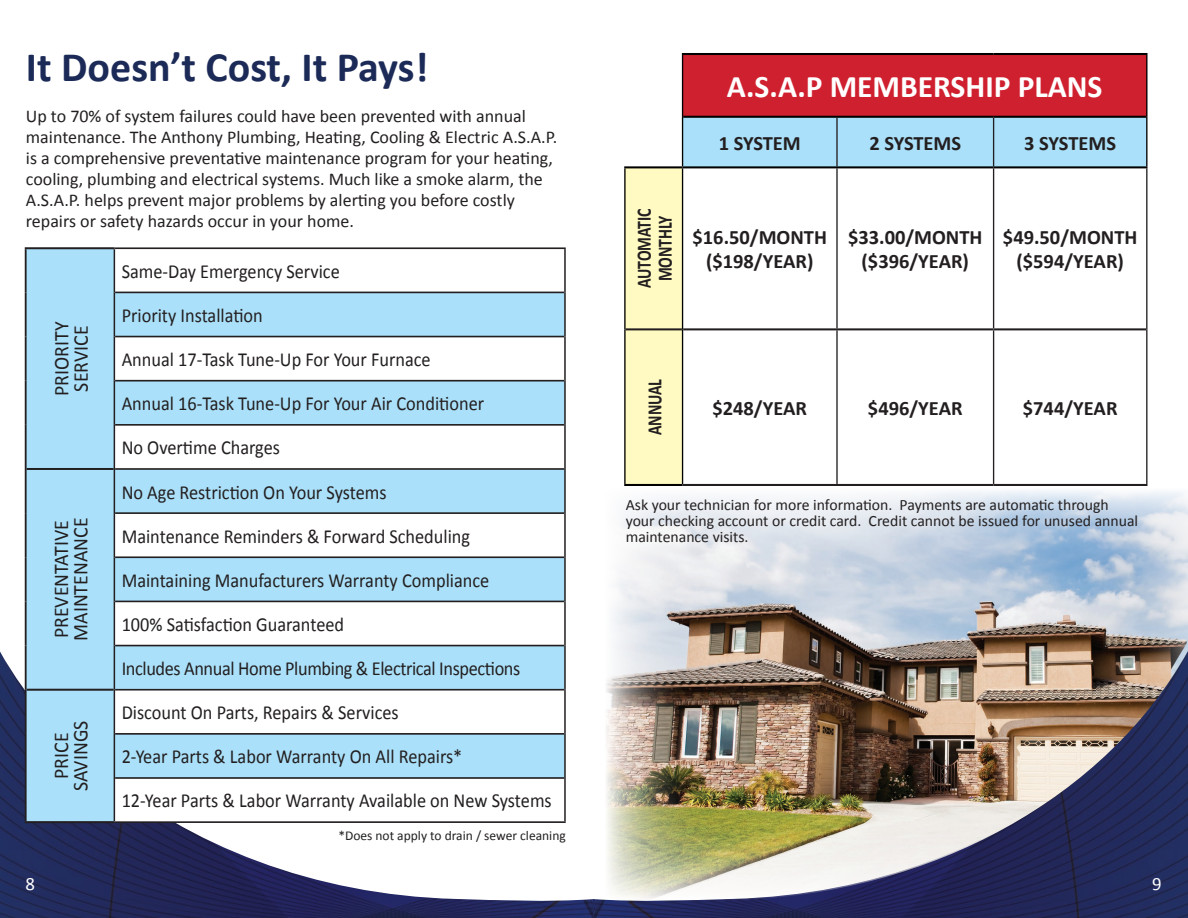
<style>
.page{position:relative;width:1188px;height:918px;background:#fff}
.page>*{position:absolute;margin:0;border:0;box-sizing:border-box;transform-origin:0 0}
.t1{font:700 42px "Calibri";color:#1c2a57}
.t2{font:700 31.5px "Calibri";color:#fff}
.t3{font:21px/19.5px "Calibri";color:#231f20;scale:.95 1}
.t4{font:700 20.55px/24.6px "Calibri";color:#231f20;text-align:center}
.t5{font:700 20.55px/21px "Calibri";color:#231f20;text-align:center;scale:.77 1}
.t6{font:19.95px "Calibri";color:#231f20;scale:.92 1}
.t7{font:19.95px "Calibri";letter-spacing:-.02em;color:#231f20;scale:.92 1}
.t8{font:18.75px "Calibri";color:#fff}
.t9{font:18px/21px "Calibri";color:#231f20}
.t10{font:15.75px/16.4px "Calibri";color:#231f20}
.t11{font:13.5px "Calibri";color:#231f20}
</style>
<div class="page">
<img style="left:0;top:386px;width:1148px;height:532px">
<div style="left:27px;top:249px;width:87px;height:572px;background:#aae0f9"></div>
<svg style="left:115px;top:249px;width:449px;height:572px"></svg>
<hr style="left:25px;top:247px;width:89px;height:2px;background:#231f20">
<hr style="left:27px;top:468px;width:87px;height:2px;background:#231f20">
<hr style="left:27px;top:689px;width:87px;height:2px;background:#231f20">
<hr style="left:25px;top:821px;width:89px;height:2px;background:#231f20">
<hr style="left:25px;top:249px;width:2px;height:43px;background:#231f20">
<hr style="left:25px;top:292px;width:2px;height:45px;background:#231f20">
<hr style="left:25px;top:337px;width:2px;height:44px;background:#231f20">
<hr style="left:25px;top:381px;width:2px;height:44px;background:#231f20">
<hr style="left:25px;top:425px;width:2px;height:44px;background:#231f20">
<hr style="left:25px;top:469px;width:2px;height:44px;background:#231f20">
<hr style="left:25px;top:513px;width:2px;height:44px;background:#231f20">
<hr style="left:25px;top:557px;width:2px;height:44px;background:#231f20">
<hr style="left:25px;top:601px;width:2px;height:45px;background:#231f20">
<hr style="left:25px;top:646px;width:2px;height:44px;background:#231f20">
<hr style="left:25px;top:690px;width:2px;height:44px;background:#231f20">
<hr style="left:25px;top:734px;width:2px;height:44px;background:#231f20">
<hr style="left:25px;top:778px;width:2px;height:43px;background:#231f20">
<hr style="left:114px;top:821px;width:452px;height:2px;background:#231f20">
<hr style="left:114px;top:247px;width:452px;height:2px;background:#231f20">
<hr style="left:115px;top:292px;width:449px;height:1px;background:#231f20">
<hr style="left:115px;top:336px;width:449px;height:1px;background:#231f20">
<hr style="left:115px;top:380px;width:449px;height:2px;background:#231f20">
<hr style="left:115px;top:424px;width:449px;height:2px;background:#231f20">
<hr style="left:115px;top:468px;width:449px;height:2px;background:#231f20">
<hr style="left:115px;top:512px;width:449px;height:2px;background:#231f20">
<hr style="left:115px;top:556px;width:449px;height:2px;background:#231f20">
<hr style="left:115px;top:601px;width:449px;height:1px;background:#231f20">
<hr style="left:115px;top:645px;width:449px;height:1px;background:#231f20">
<hr style="left:115px;top:689px;width:449px;height:2px;background:#231f20">
<hr style="left:115px;top:733px;width:449px;height:2px;background:#231f20">
<hr style="left:115px;top:777px;width:449px;height:2px;background:#231f20">
<hr style="left:114px;top:249px;width:1px;height:43px;background:#231f20">
<hr style="left:564px;top:249px;width:2px;height:43px;background:#231f20">
<hr style="left:114px;top:292px;width:1px;height:45px;background:#231f20">
<hr style="left:564px;top:292px;width:2px;height:45px;background:#231f20">
<hr style="left:114px;top:337px;width:1px;height:44px;background:#231f20">
<hr style="left:564px;top:337px;width:2px;height:44px;background:#231f20">
<hr style="left:114px;top:381px;width:1px;height:44px;background:#231f20">
<hr style="left:564px;top:381px;width:2px;height:44px;background:#231f20">
<hr style="left:114px;top:425px;width:1px;height:44px;background:#231f20">
<hr style="left:564px;top:425px;width:2px;height:44px;background:#231f20">
<hr style="left:114px;top:469px;width:1px;height:44px;background:#231f20">
<hr style="left:564px;top:469px;width:2px;height:44px;background:#231f20">
<hr style="left:114px;top:513px;width:1px;height:44px;background:#231f20">
<hr style="left:564px;top:513px;width:2px;height:44px;background:#231f20">
<hr style="left:114px;top:557px;width:1px;height:44px;background:#231f20">
<hr style="left:564px;top:557px;width:2px;height:44px;background:#231f20">
<hr style="left:114px;top:601px;width:1px;height:45px;background:#231f20">
<hr style="left:564px;top:601px;width:2px;height:45px;background:#231f20">
<hr style="left:114px;top:646px;width:1px;height:44px;background:#231f20">
<hr style="left:564px;top:646px;width:2px;height:44px;background:#231f20">
<hr style="left:114px;top:690px;width:1px;height:44px;background:#231f20">
<hr style="left:564px;top:690px;width:2px;height:44px;background:#231f20">
<hr style="left:114px;top:734px;width:1px;height:44px;background:#231f20">
<hr style="left:564px;top:734px;width:2px;height:44px;background:#231f20">
<hr style="left:114px;top:778px;width:1px;height:43px;background:#231f20">
<hr style="left:564px;top:778px;width:2px;height:43px;background:#231f20">
<img style="left:591px;top:474px;width:597px;height:441px">
<div style="left:683px;top:54px;width:464px;height:63px;background:#cf202f"></div>
<svg style="left:626px;top:117px;width:520px;height:367px;background:#d2ece1"></svg>
<svg style="left:683px;top:168px;width:310px;height:316px"></svg>
<svg style="left:994px;top:168px;width:152px;height:316px"></svg>
<hr style="left:836px;top:118px;width:2px;height:48px;background:#231f20">
<hr style="left:993px;top:118px;width:1px;height:48px;background:#231f20">
<hr style="left:993px;top:168px;width:1px;height:160px;background:#231f20">
<hr style="left:1146px;top:168px;width:1px;height:161px;background:#231f20">
<hr style="left:993px;top:330px;width:1px;height:154px;background:#231f20">
<hr style="left:1146px;top:329px;width:1px;height:155px;background:#231f20">
<hr style="left:626px;top:328px;width:56px;height:2px;background:#231f20">
<hr style="left:683px;top:328px;width:154px;height:2px;background:#231f20">
<hr style="left:994px;top:328px;width:152px;height:2px;background:#231f20">
<hr style="left:683px;top:484px;width:154px;height:2px;background:#231f20">
<hr style="left:994px;top:484px;width:154px;height:2px;background:#231f20">
<hr style="left:1146px;top:55px;width:1px;height:62px;background:#000">
<hr style="left:836px;top:168px;width:2px;height:160px;background:#231f20">
<hr style="left:836px;top:330px;width:2px;height:154px;background:#231f20">
<hr style="left:837px;top:328px;width:157px;height:2px;background:#231f20">
<hr style="left:837px;top:484px;width:157px;height:2px;background:#231f20">
<hr style="left:683px;top:116px;width:154px;height:2px;background:#000">
<hr style="left:837px;top:116px;width:157px;height:2px;background:#000">
<hr style="left:994px;top:116px;width:152px;height:2px;background:#000">
<hr style="left:682px;top:53px;width:155px;height:2px;background:#000">
<hr style="left:837px;top:53px;width:157px;height:2px;background:#000">
<hr style="left:994px;top:53px;width:154px;height:2px;background:#000">
<hr style="left:683px;top:166px;width:154px;height:2px;background:#000">
<hr style="left:837px;top:166px;width:157px;height:2px;background:#000">
<hr style="left:994px;top:166px;width:154px;height:2px;background:#000">
<hr style="left:682px;top:55px;width:1px;height:62px;background:#000">
<hr style="left:682px;top:117px;width:1px;height:49px;background:#000">
<hr style="left:1146px;top:117px;width:1px;height:49px;background:#000">
<hr style="left:624px;top:166px;width:59px;height:2px;background:#000">
<hr style="left:624px;top:484px;width:59px;height:2px;background:#000">
<hr style="left:624px;top:168px;width:2px;height:161px;background:#000">
<hr style="left:682px;top:168px;width:1px;height:161px;background:#000">
<hr style="left:624px;top:329px;width:2px;height:155px;background:#000">
<hr style="left:682px;top:329px;width:1px;height:155px;background:#000">
<img style="left:593px;top:651px;width:595px;height:267px">
<h1 class="t1" style="left:26px;top:37px;width:404px">It Doesn’t Cost, It Pays!</h1>
<p class="t9" style="left:26px;top:104px;width:533px">Up to 70% of system failures could have been prevented with annual maintenance. The Anthony Plumbing, Heating, Cooling &amp; Electric A.S.A.P. is a comprehensive preventative maintenance program for your heating, cooling, plumbing and electrical systems. Much like a smoke alarm, the A.S.A.P. helps prevent major problems by alerting you before costly repairs or safety hazards occur in your home.</p>
<p class="t3" style="left:51px;top:396px;width:80px;rotate:-90deg">PRIORITY<br>SERVICE</p>
<p class="t3" style="left:50px;top:641px;width:131px;rotate:-90deg">PREVENTATIVE<br>MAINTENANCE</p>
<p class="t3" style="left:50px;top:791px;width:76px;text-align:center;rotate:-90deg">PRICE<br>SAVINGS</p>
<p class="t8" style="left:25px;top:872px;width:11px">8</p>
<p class="t6" style="left:122px;top:259px;width:239px">Same-Day Emergency Service</p>
<p class="t6" style="left:122px;top:303px;width:155px">Priority Installation</p>
<p class="t6" style="left:122px;top:347px;width:337px">Annual 17-Task Tune-Up For Your Furnace</p>
<p class="t6" style="left:122px;top:391px;width:396px">Annual 16-Task Tune-Up For Your Air Conditioner</p>
<p class="t6" style="left:122px;top:435px;width:174px">No Overtime Charges</p>
<p class="t6" style="left:122px;top:480px;width:289px">No Age Restriction On Your Systems</p>
<p class="t6" style="left:122px;top:524px;width:380px">Maintenance Reminders &amp; Forward Scheduling</p>
<p class="t6" style="left:122px;top:568px;width:401px">Maintaining Manufacturers Warranty Compliance</p>
<p class="t6" style="left:122px;top:612px;width:243px">100% Satisfaction Guaranteed</p>
<p class="t7" style="left:122px;top:656px;width:435px">Includes Annual Home Plumbing &amp; Electrical Inspections</p>
<p class="t6" style="left:122px;top:700px;width:303px">Discount On Parts, Repairs &amp; Services</p>
<p class="t6" style="left:122px;top:744px;width:372px">2-Year Parts &amp; Labor Warranty On All Repairs*</p>
<p class="t6" style="left:122px;top:788px;width:469px">12-Year Parts &amp; Labor Warranty Available on New Systems</p>
<p class="t11" style="left:338px;top:827px;width:229px">*Does not apply to drain / sewer cleaning</p>
<h2 class="t2" style="left:727px;top:64px;width:377px">A.S.A.P MEMBERSHIP PLANS</h2>
<p class="t4" style="left:719px;top:130px;width:84px">1 SYSTEM</p>
<p class="t4" style="left:869px;top:130px;width:93px">2 SYSTEMS</p>
<p class="t4" style="left:1024px;top:130px;width:93px">3 SYSTEMS</p>
<p class="t5" style="left:633px;top:288px;width:106px;rotate:-90deg">AUTOMATIC<br>MONTHLY</p>
<p class="t4" style="left:693px;top:224px;width:136px">$16.50/MONTH ($198/YEAR)</p>
<p class="t4" style="left:848px;top:224px;width:136px">$33.00/MONTH ($396/YEAR)</p>
<p class="t4" style="left:1003px;top:224px;width:136px">$49.50/MONTH ($594/YEAR)</p>
<p class="t5" style="left:643px;top:435px;width:75px;rotate:-90deg">ANNUAL</p>
<p class="t4" style="left:712px;top:395px;width:96px">$248/YEAR</p>
<p class="t4" style="left:868px;top:395px;width:96px">$496/YEAR</p>
<p class="t4" style="left:1023px;top:395px;width:96px">$744/YEAR</p>
<p class="t10" style="left:626px;top:496px;width:514px">Ask your technician for more information. Payments are automatic through your checking account or credit card. Credit cannot be issued for unused annual maintenance visits.</p>
<p class="t8" style="left:1152px;top:872px;width:11px">9</p>
</div>
